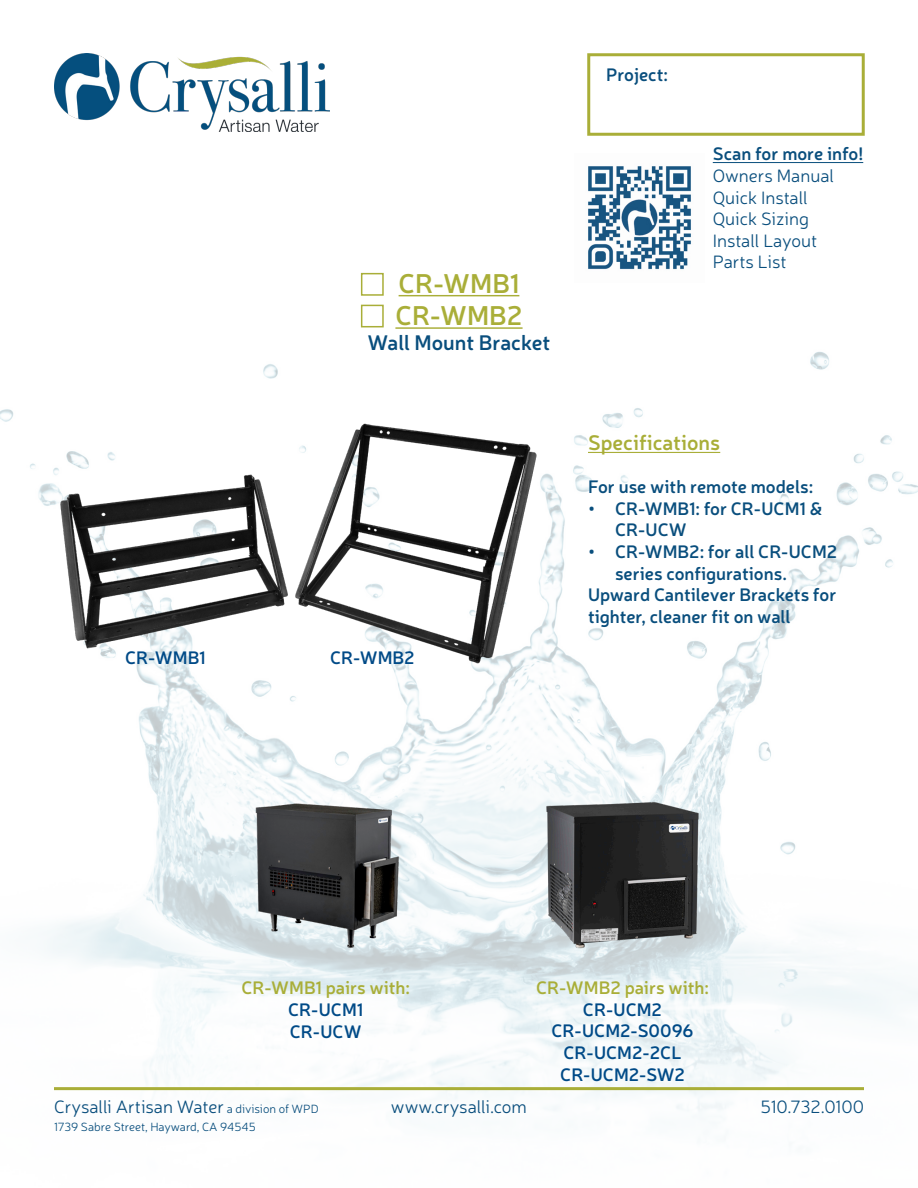
<style>
.page{position:relative;width:918px;height:1188px;background:#fff}
.page>*{position:absolute;margin:0;border:0;box-sizing:border-box;transform-origin:0 0}
.t1{font:600 27px "Neris";color:#a9ae38}
.t2{font:600 21px "Neris";color:#094e7d}
.t3{font:600 21px "Neris";color:#a9ae38}
.t4{font:600 18px/21.6px "Neris";color:#094e7d}
.t5{font:300 18px "Neris";color:#094e7d}
.t6{font:600 18px "Neris";color:#004a87}
.t7{font:600 18px "Neris";color:#a9ae38}
.t8{font:300 12px "Neris";color:#094e7d}
.s1{font-size:12px}
</style>
<div class="page">
<img style="left:0;top:272px;width:918px;height:840px">
<img style="left:54px;top:54px;width:276px;height:77px">
<div style="left:587px;top:53px;width:278px;height:83px;border:3px solid #a9ae38"></div>
<hr style="left:713px;top:162px;width:150px;height:1px;background:#094e7d">
<img style="left:574px;top:166px;width:130px;height:117px">
<hr style="left:54px;top:1087px;width:810px;height:3px;background:#a9ae38">
<hr style="left:399px;top:295px;width:120px;height:1px;background:#a9ae38">
<hr style="left:395px;top:327px;width:128px;height:2px;background:#a9ae38">
<img style="left:54px;top:439px;width:248px;height:239px">
<hr style="left:588px;top:452px;width:132px;height:1px;background:#a9ae38">
<img style="left:243px;top:802px;width:166px;height:147px">
<img style="left:527px;top:799px;width:192px;height:152px">
<img style="left:290px;top:419px;width:255px;height:246px">
<div style="left:361px;top:273px;width:23px;height:23px;background:#fff;border:2px solid #a9ae38"></div>
<div style="left:361px;top:305px;width:23px;height:22px;background:#fff;border:2px solid #a9ae38"></div>
<p class="t1" style="left:399px;top:264px;width:122px">CR-WMB1</p>
<p class="t1" style="left:395px;top:297px;width:129px">CR-WMB2</p>
<p class="t2" style="left:368px;top:328px;width:184px">Wall Mount Bracket</p>
<p class="t6" style="left:125px;top:645px;width:82px">CR-WMB1</p>
<p class="t6" style="left:330px;top:645px;width:86px">CR-WMB2</p>
<p class="t4" style="left:606px;top:63px;width:64px">Project:</p>
<p class="t4" style="left:713px;top:142px;width:152px">Scan for more info!</p>
<p class="t5" style="left:713px;top:164px;width:123px">Owners Manual</p>
<p class="t5" style="left:713px;top:186px;width:96px">Quick Install</p>
<p class="t5" style="left:713px;top:208px;width:98px">Quick Sizing</p>
<p class="t5" style="left:713px;top:229px;width:106px">Install Layout</p>
<p class="t5" style="left:713px;top:251px;width:75px">Parts List</p>
<p class="t3" style="left:588px;top:428px;width:134px">Specifications</p>
<p class="t4" style="left:588px;top:475px;width:227px">For use with remote models:</p>
<p class="t4" style="left:615px;top:497px;width:209px;text-indent:-27px">• CR-WMB1: for CR-UCM1 &amp;<br>CR-UCW</p>
<p class="t4" style="left:615px;top:540px;width:224px;text-indent:-27px">• CR-WMB2: for all CR-UCM2 series configurations.</p>
<p class="t4" style="left:588px;top:583px;width:250px">Upward Cantilever Brackets for tighter, cleaner fit on wall</p>
<p class="t7" style="left:241px;top:976px;width:170px">CR-WMB1 pairs with:</p>
<p class="t6" style="left:288px;top:997px;width:77px">CR-UCM1</p>
<p class="t6" style="left:290px;top:1019px;width:73px">CR-UCW</p>
<p class="t7" style="left:536px;top:976px;width:174px">CR-WMB2 pairs with:</p>
<p class="t6" style="left:583px;top:997px;width:81px">CR-UCM2</p>
<p class="t6" style="left:552px;top:1019px;width:144px">CR-UCM2-S0096</p>
<p class="t6" style="left:563px;top:1040px;width:120px">CR-UCM2-2CL</p>
<p class="t6" style="left:560px;top:1062px;width:126px">CR-UCM2-SW2</p>
<p class="t5" style="left:54px;top:1095px;width:266px">Crysalli Artisan Water <span class="s1">a division of WPD</span></p>
<p class="t8" style="left:54px;top:1119px;width:203px">1739 Sabre Street, Hayward, CA 94545</p>
<p class="t5" style="left:391px;top:1095px;width:138px">www.crysalli.com</p>
<p class="t5" style="left:760px;top:1095px;width:105px">510.732.0100</p>
</div>
